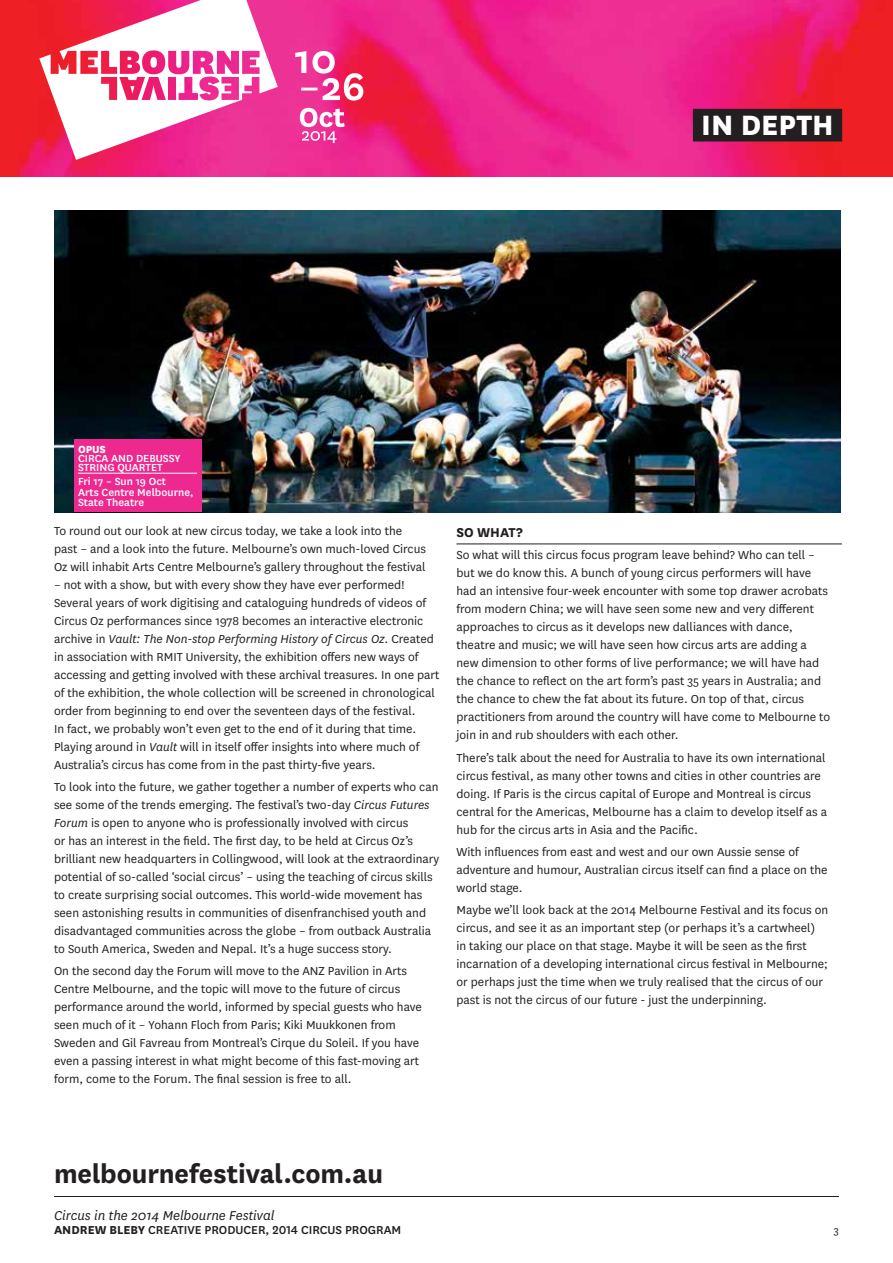
<style>
.page{position:relative;width:893px;height:1263px;background:#fff}
.page>*{position:absolute;margin:0;border:0;box-sizing:border-box;transform-origin:0 0}
.t1{font:800 32.7px "National";color:#fff}
.t2{font:700 29.7px "National";letter-spacing:-.005em;color:#231f20}
.t3{font:italic 15px "National";color:#231f20}
.t4{font:700 15px "National";color:#231f20}
.t5{font:13.5px/18px "National";color:#231f20}
.t6{font:500 13.5px "National";color:#231f20}
.t7{font:500 12px/10.5px "National";color:#fff}
.t8{font:800 12px "National";color:#fff}
.t9{font:12px "National";color:#231f20}
.s1{font-style:italic}
.s2{font-weight:700}
</style>
<div class="page">
<hr style="left:54px;top:1196px;width:785px;height:1px;background:#231f20">
<img style="left:0;top:0;width:893px;height:176px">
<div style="left:693px;top:109px;width:149px;height:32px;background:#231f20"></div>
<svg style="left:39px;top:0;width:239px;height:160px"></svg>
<svg style="left:300px;top:108px;width:45px;height:35px"></svg>
<svg style="left:295px;top:51px;width:68px;height:50px"></svg>
<hr style="left:456px;top:543px;width:386px;height:1px;background:#231f20">
<img style="left:54px;top:211px;width:787px;height:301px">
<div style="left:74px;top:440px;width:127px;height:72px;background:#ed288e"></div>
<hr style="left:78px;top:473px;width:119px;height:1px;background:#fff">
<h1 class="t1" style="left:701px;top:101px;width:134px">IN DEPTH</h1>
<p class="t8" style="left:78px;top:441px;width:29px">OPUS</p>
<p class="t7" style="left:78px;top:453px;width:104px;line-height:9px">CIRCA AND DEBUSSY<br>STRING QUARTET</p>
<p class="t7" style="left:78px;top:475px;width:117px">Fri 17 – Sun 19 Oct<br>Arts Centre Melbourne,<br>State Theatre</p>
<p class="t5" style="left:54px;top:521px;width:373px">To round out our look at new circus today, we take a look into the past – and a look into the future. Melbourne’s own much-loved Circus<br>Oz will inhabit Arts Centre Melbourne’s gallery throughout the festival</p>
<p class="t5" style="left:54px;top:575px;width:387px">– not with a show, but with every show they have ever performed!<br>Several years of work digitising and cataloguing hundreds of videos of Circus Oz performances since 1978 becomes an interactive electronic archive in <span class="s1">Vault: The Non-stop Performing History of Circus Oz</span>. Created in association with RMIT University, the exhibition offers new ways of accessing and getting involved with these archival treasures. In one part of the exhibition, the whole collection will be screened in chronological order from beginning to end over the seventeen days of the festival.<br>In fact, we probably won’t even get to the end of it during that time.<br>Playing around in <span class="s1">Vault</span> will in itself offer insights into where much of Australia’s circus has come from in the past thirty-five years.</p>
<p class="t5" style="left:54px;top:777px;width:387px">To look into the future, we gather together a number of experts who can see some of the trends emerging. The festival’s two-day <span class="s1">Circus Futures Forum</span> is open to anyone who is professionally involved with circus<br>or has an interest in the field. The first day, to be held at Circus Oz’s brilliant new headquarters in Collingwood, will look at the extraordinary potential of so-called ‘social circus’ – using the teaching of circus skills to create surprising social outcomes. This world-wide movement has seen astonishing results in communities of disenfranchised youth and disadvantaged communities across the globe – from outback Australia to South America, Sweden and Nepal. It’s a huge success story.</p>
<p class="t5" style="left:54px;top:962px;width:370px">On the second day the Forum will move to the ANZ Pavilion in Arts Centre Melbourne, and the topic will move to the future of circus performance around the world, informed by special guests who have seen much of it – Yohann Floch from Paris; Kiki Muukkonen from Sweden and Gil Favreau from Montreal’s Cirque du Soleil. If you have even a passing interest in what might become of this fast-moving art form, come to the Forum. The final session is free to all.</p>
<p class="t4" style="left:456px;top:522px;width:68px">SO WHAT?</p>
<p class="t5" style="left:456px;top:546px;width:375px">So what will this circus focus program leave behind? Who can tell – but we do know this. A bunch of young circus performers will have had an intensive four-week encounter with some top drawer acrobats from modern China; we will have seen some new and very different approaches to circus as it develops new dalliances with dance, theatre and music; we will have seen how circus arts are adding a new dimension to other forms of live performance; we will have had the chance to reflect on the art form’s past 35 years in Australia; and the chance to chew the fat about its future. On top of that, circus practitioners from around the country will have come to Melbourne to join in and rub shoulders with each other.</p>
<p class="t5" style="left:456px;top:748px;width:372px">There’s talk about the need for Australia to have its own international circus festival, as many other towns and cities in other countries are doing. If Paris is the circus capital of Europe and Montreal is circus central for the Americas, Melbourne has a claim to develop itself as a hub for the circus arts in Asia and the Pacific.</p>
<p class="t5" style="left:456px;top:842px;width:372px">With influences from east and west and our own Aussie sense of adventure and humour, Australian circus itself can find a place on the world stage.</p>
<p class="t5" style="left:456px;top:900px;width:373px">Maybe we’ll look back at the 2014 Melbourne Festival and its focus on circus, and see it as an important step (or perhaps it’s a cartwheel)<br>in taking our place on that stage. Maybe it will be seen as the first incarnation of a developing international circus festival in Melbourne; or perhaps just the time when we truly realised that the circus of our past is not the circus of our future - just the underpinning.</p>
<h2 class="t2" style="left:54px;top:1152px;width:331px">melbournefestival.com.au</h2>
<p class="t3" style="left:54px;top:1206px;width:222px">Circus in the 2014 Melbourne Festival</p>
<p class="t6" style="left:54px;top:1220px;width:349px"><span class="s2">ANDREW BLEBY</span> CREATIVE PRODUCER, 2014 CIRCUS PROGRAM</p>
<p class="t9" style="left:834px;top:1222px;width:7px">3</p>
</div>
